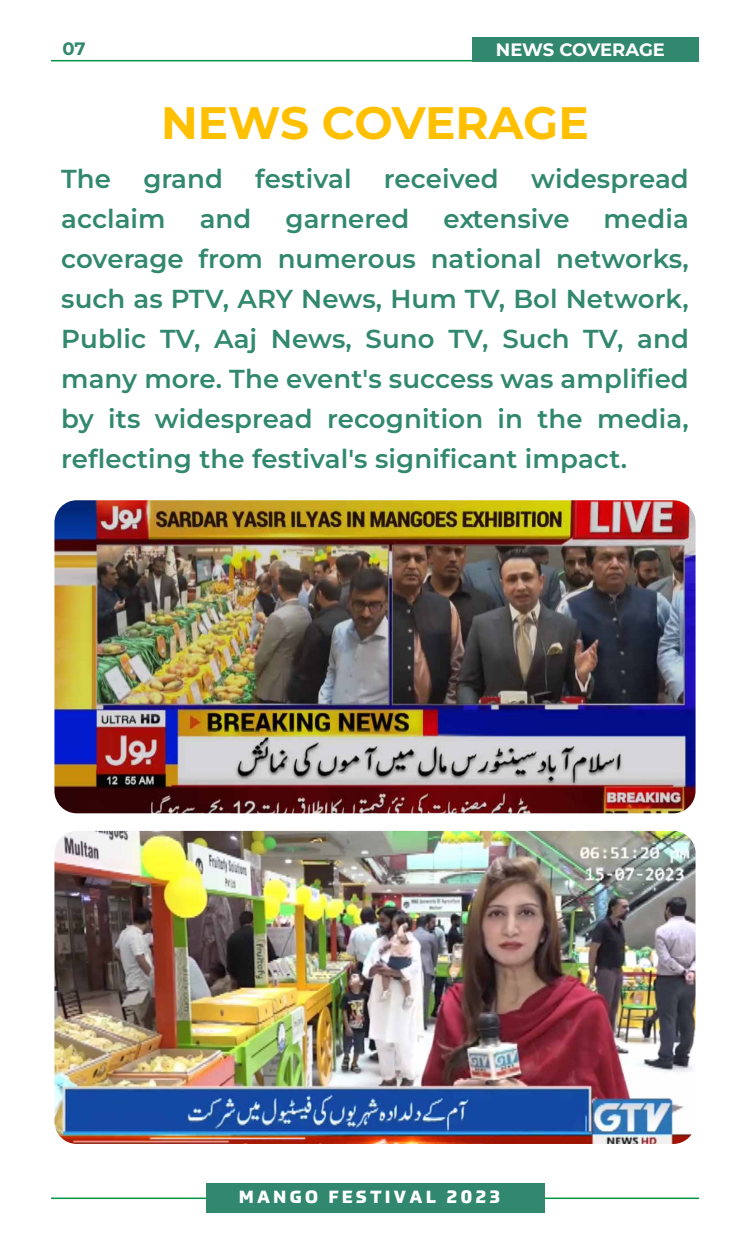
<style>
.page{position:relative;width:750px;height:1250px;background:#fff}
.page>*{position:absolute;margin:0;border:0;box-sizing:border-box;transform-origin:0 0}
.t1{font:100 45.45px "Montserrat";letter-spacing:-.01em;color:#ffc001}
.t2{font:100 26px/40px "Montserrat";letter-spacing:.005em;color:#32886f}
.t3{font:100 17.95px "Montserrat";letter-spacing:-.01em;color:#fff}
.t4{font:100 17.95px "Montserrat";color:#32886f}
.t5{font:800 17.3px "Prometo";letter-spacing:.2em;color:#fff}
.s1{font-size:18.5px}
</style>
<div class="page">
<hr style="left:51px;top:60px;width:648px;height:1px;background:#009245">
<div style="left:472px;top:37px;width:227px;height:24px;background:#32886f"></div>
<hr style="left:51px;top:1198px;width:648px;height:1px;background:#009245">
<div style="left:206px;top:1184px;width:338px;height:29px;background:#32886f"></div>
<img style="left:54px;top:500px;width:642px;height:313px">
<img style="left:54px;top:831px;width:642px;height:313px">
<p class="t4" style="left:62px;top:37px;width:25px">07</p>
<p class="t3" style="left:496px;top:38px;width:170px">NEWS COVERAGE</p>
<h1 class="t1" style="left:161px;top:92px;width:429px">NEWS COVERAGE</h1>
<p class="t2" style="left:61px;top:158px;width:629px">The grand festival received widespread acclaim</p>
<p class="t2" style="left:61px;top:198px;width:629px;text-align:justify;text-indent:542px">media coverage from numerous national networks, such as PTV, ARY News, Hum TV, Bol Network, Public TV, Aaj News, Suno TV, Such TV, and many more. The event's success was amplified by its widespread recognition in the media, reflecting the festival's significant impact.</p>
<p class="t2" style="left:200px;top:198px;width:53px">and</p>
<p class="t2" style="left:286px;top:198px;width:125px">garnered</p>
<p class="t2" style="left:444px;top:198px;width:127px">extensive</p>
<p class="t5" style="left:239px;top:1186px;width:262px">MANGO FESTIVAL <span class="s1">2023</span></p>
</div>
